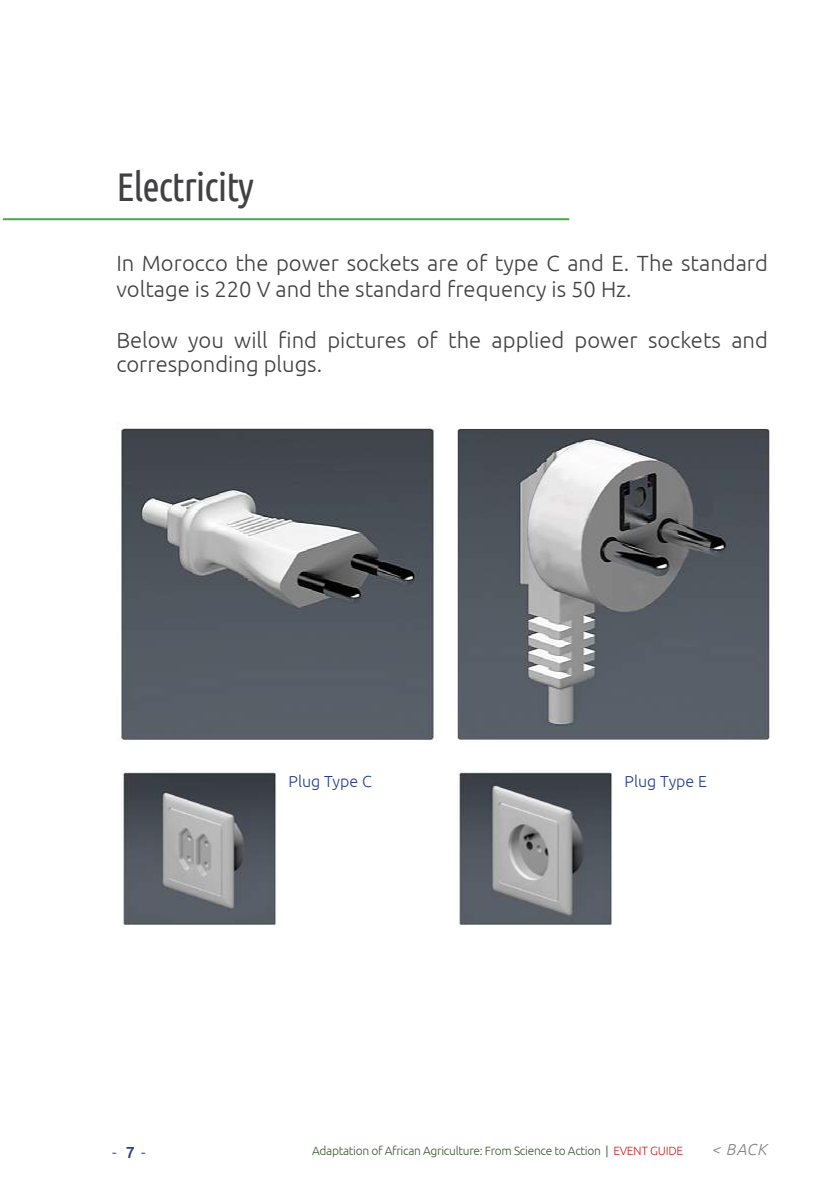
<style>
.page{position:relative;width:840px;height:1191px;background:#fff}
.page>*{position:absolute;margin:0;border:0;box-sizing:border-box;transform-origin:0 0}
.t1{font:40px "Ubuntu Condensed";letter-spacing:-.025em;color:#414042}
.t2{font:300 22px/26.4px "Ubuntu";color:#414042}
.t3{font:300 16px "Ubuntu";color:#25408f}
.t4{font:italic 300 16px "Ubuntu";color:#808285}
.t5{font:300 12px "Ubuntu";letter-spacing:-.025em;color:#395c32}
.s1{font-weight:500}
.s2{color:#333}
.s3{color:#d2232a}
</style>
<div class="page">
<hr style="left:3px;top:218px;width:566px;height:2px;background:#41ad49">
<img style="left:116px;top:423px;width:321px;height:320px">
<img style="left:457px;top:428px;width:313px;height:312px">
<img style="left:121px;top:771px;width:155px;height:155px">
<img style="left:457px;top:771px;width:155px;height:155px">
<h1 class="t1" style="left:116px;top:162px;width:139px">Electricity</h1>
<p class="t2" style="left:116px;top:249px;width:652px">In Morocco the power sockets are of type C and E. The standard voltage is 220 V and the standard frequency is 50 Hz.</p>
<p class="t2" style="left:116px;top:327px;width:652px;line-height:24.2px">Below you will find pictures of the applied power sockets and corresponding plugs.</p>
<p class="t3" style="left:288px;top:771px;width:85px">Plug Type C</p>
<p class="t3" style="left:624px;top:771px;width:84px">Plug Type E</p>
<p class="t3" style="left:112px;top:1143px;width:35px">- <span class="s1">7</span> -</p>
<p class="t5" style="left:312px;top:1143px;width:372px">Adaptation of African Agriculture: From Science to Action <span class="s2">|</span> <span class="s3">EVENT GUIDE</span></p>
<p class="t4" style="left:711px;top:1140px;width:57px">&lt; BACK</p>
</div>
